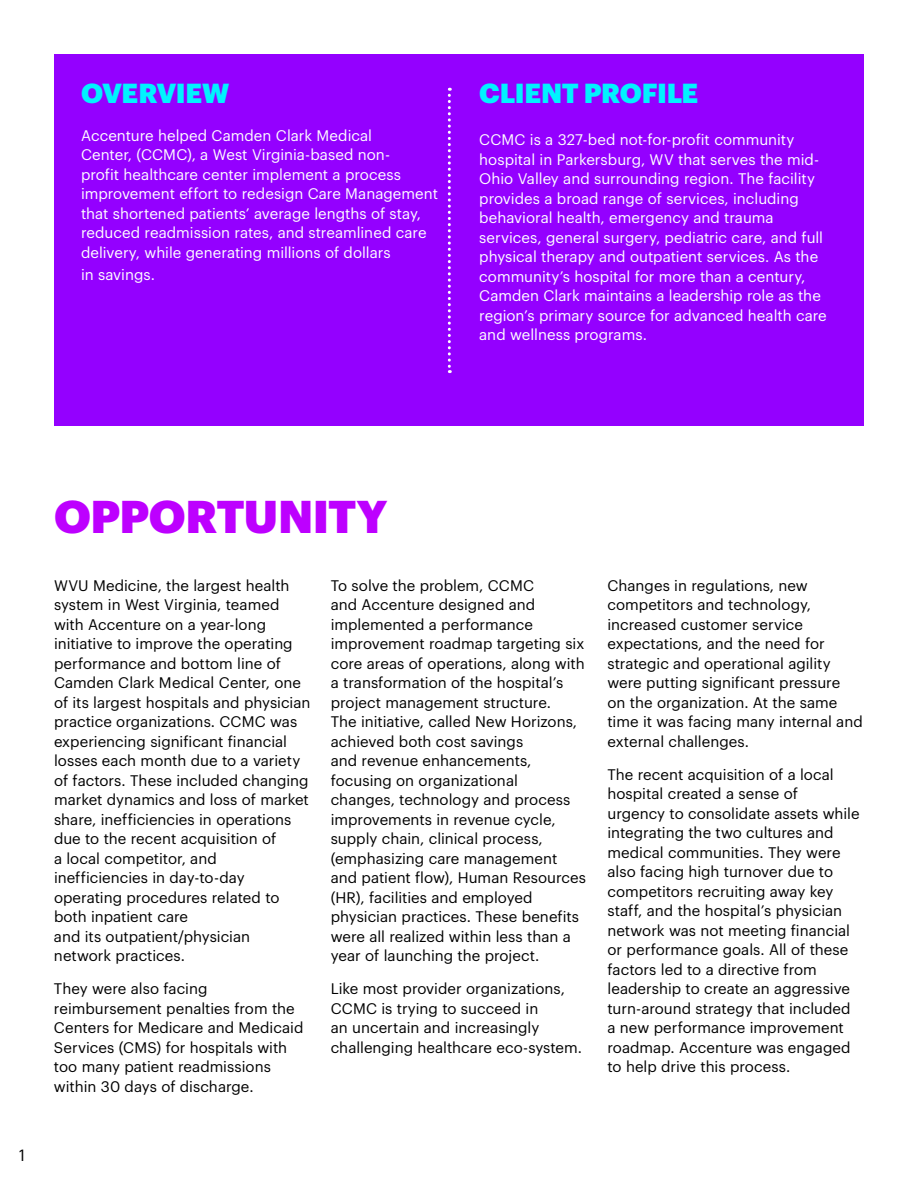
<style>
.page{position:relative;width:918px;height:1188px;background:#fff}
.page>*{position:absolute;margin:0;border:0;box-sizing:border-box;transform-origin:0 0}
.t1{font:900 45px "Graphik";letter-spacing:-.01em;color:#bd00ff}
.t2{font:900 27px "Graphik";letter-spacing:-.015em;color:#00f3ff}
.t3{font:18px "Rotis Sans Seriffor ACN";color:#000}
.t4{font:15px/19.5px "Graphik";color:#000}
.t5{font:15px/19.5px "Graphik";color:#fff}
</style>
<div class="page">
<div style="left:54px;top:54px;width:810px;height:372px;background:#9400ff"></div>
<svg style="left:448px;top:88px;width:3px;height:285px"></svg>
<h2 class="t2" style="left:81px;top:72px;width:150px">OVERVIEW</h2>
<p class="t5" style="left:81px;top:124px;width:359px">Accenture helped Camden Clark Medical<br>Center, (CCMC), a West Virginia-based non-<br>profit healthcare center implement a process improvement effort to redesign Care Management that shortened patients’ average lengths of stay, reduced readmission rates, and streamlined care delivery, while generating millions of dollars</p>
<p class="t5" style="left:81px;top:264px;width:76px">in savings.</p>
<h2 class="t2" style="left:479px;top:72px;width:221px">CLIENT PROFILE</h2>
<p class="t5" style="left:479px;top:129px;width:349px">CCMC is a 327-bed not-for-profit community hospital in Parkersburg, WV that serves the mid-Ohio Valley and surrounding region. The facility provides a broad range of services, including behavioral health, emergency and trauma services, general surgery, pediatric care, and full physical therapy and outpatient services. As the community’s hospital for more than a century, Camden Clark maintains a leadership role as the region’s primary source for advanced health care and wellness programs.</p>
<p class="t3" style="left:18px;top:1144px;width:10px">1</p>
<h1 class="t1" style="left:54px;top:481px;width:335px">OPPORTUNITY</h1>
<p class="t4" style="left:54px;top:574px;width:258px">WVU Medicine, the largest health system in West Virginia, teamed with Accenture on a year-long initiative to improve the operating performance and bottom line of<br>Camden Clark Medical Center, one of its largest hospitals and physician practice organizations. CCMC was experiencing significant financial losses each month due to a variety of factors. These included changing market dynamics and loss of market share, inefficiencies in operations due to the recent acquisition of<br>a local competitor, and inefficiencies in day-to-day operating procedures related to both inpatient care<br>and its outpatient/physician network practices.</p>
<p class="t4" style="left:54px;top:978px;width:251px">They were also facing reimbursement penalties from the<br>Centers for Medicare and Medicaid<br>Services (CMS) for hospitals with too many patient readmissions within 30 days of discharge.</p>
<p class="t4" style="left:331px;top:574px;width:257px">To solve the problem, CCMC<br>and Accenture designed and implemented a performance improvement roadmap targeting six core areas of operations, along with a transformation of the hospital’s project management structure.<br>The initiative, called New Horizons, achieved both cost savings<br>and revenue enhancements, focusing on organizational<br>changes, technology and process improvements in revenue cycle, supply chain, clinical process, (emphasizing care management and patient flow), Human Resources (HR), facilities and employed physician practices. These benefits were all realized within less than a year of launching the project.</p>
<p class="t4" style="left:331px;top:978px;width:253px">Like most provider organizations,<br>CCMC is trying to succeed in<br>an uncertain and increasingly challenging healthcare eco-system.</p>
<p class="t4" style="left:607px;top:574px;width:257px">Changes in regulations, new competitors and technology, increased customer service expectations, and the need for strategic and operational agility were putting significant pressure<br>on the organization. At the same time it was facing many internal and external challenges.</p>
<p class="t4" style="left:607px;top:763px;width:254px">The recent acquisition of a local hospital created a sense of<br>urgency to consolidate assets while integrating the two cultures and medical communities. They were also facing high turnover due to competitors recruiting away key staff, and the hospital’s physician network was not meeting financial or performance goals. All of these factors led to a directive from leadership to create an aggressive turn-around strategy that included a new performance improvement roadmap. Accenture was engaged to help drive this process.</p>
</div>
